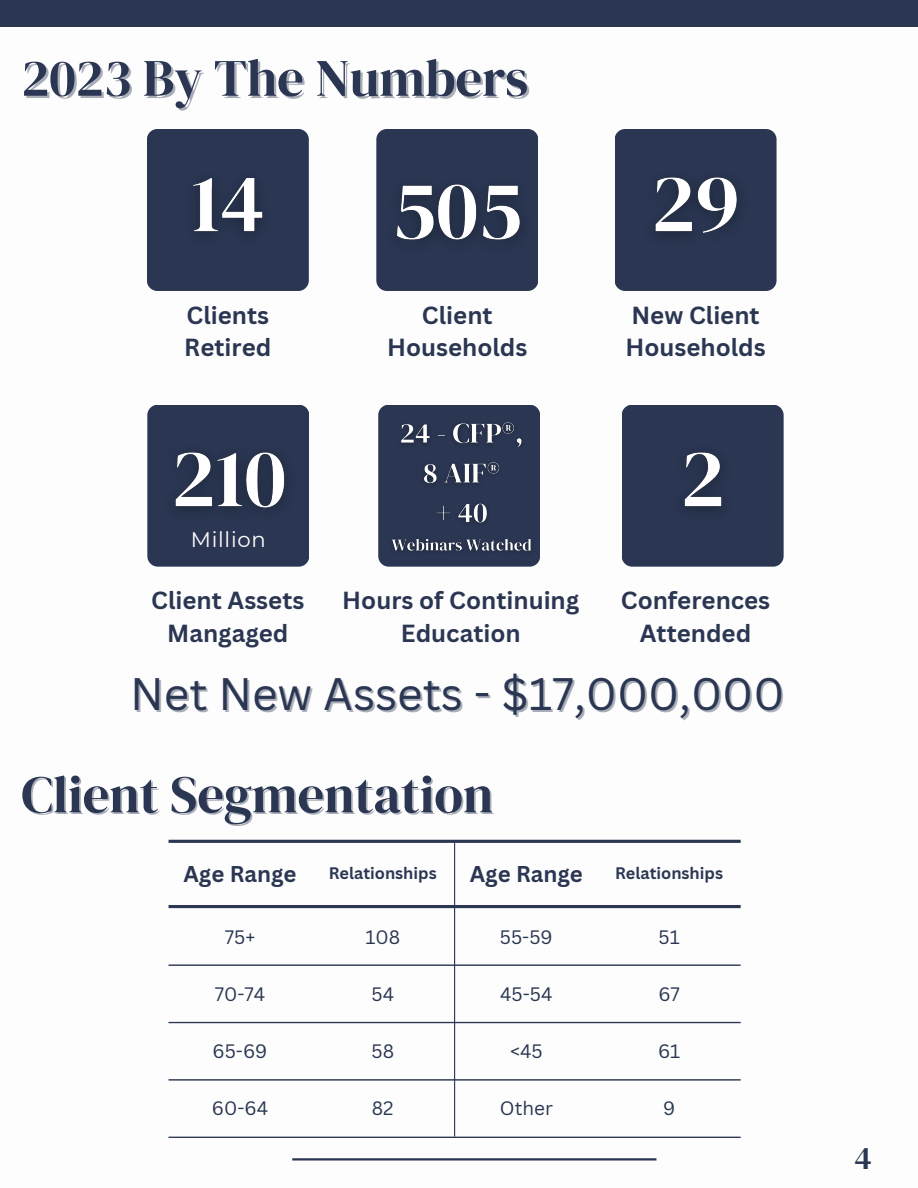
<style>
.page{position:relative;width:918px;height:1188px;background:#fff}
.page>*{position:absolute;margin:0;border:0;box-sizing:border-box;transform-origin:0 0}
.t1{font:52.5px "DM Serif Display";color:#2a3652}
.t2{font:44.4px "Canva Sans";color:#2a3652}
.t3{font:32.25px "DM Serif Display";color:#2a3652}
.t4{font:700 24.15px/32.7px "Canva Sans";color:#2a3652;text-align:center}
.t5{font:700 22.2px "Canva Sans";color:#2a3652}
.t6{font:21.15px "Montserrat";letter-spacing:.035em;color:#fff}
.t7{font:18.9px "Canva Sans";color:#2a3652}
.t8{font:700 16.2px "Canva Sans";color:#2a3652}
</style>
<div class="page">
<hr style="left:292px;top:1158px;width:364px;height:3px;background:#2a3652">
<div style="left:0;top:0;width:901px;height:27px;background:#2a3652"></div>
<div style="left:147px;top:129px;width:162px;height:162px;background:#2a3652;border-radius:11px"></div>
<img style="left:193px;top:178px;width:70px;height:56px">
<div style="left:376px;top:129px;width:162px;height:162px;background:#2a3652;border-radius:11px"></div>
<img style="left:397px;top:184px;width:123px;height:56px">
<div style="left:615px;top:129px;width:162px;height:162px;background:#2a3652;border-radius:11px"></div>
<img style="left:655px;top:177px;width:83px;height:59px">
<div style="left:147px;top:405px;width:162px;height:162px;background:#2a3652;border-radius:11px"></div>
<img style="left:175px;top:452px;width:110px;height:59px">
<div style="left:378px;top:405px;width:162px;height:162px;background:#2a3652;border-radius:11px"></div>
<img style="left:392px;top:422px;width:148px;height:138px">
<div style="left:622px;top:405px;width:162px;height:162px;background:#2a3652;border-radius:11px"></div>
<img style="left:684px;top:452px;width:38px;height:59px">
<hr style="left:454px;top:843px;width:1px;height:294px;background:#2a3652">
<hr style="left:169px;top:964px;width:572px;height:2px;background:#2a3652">
<hr style="left:169px;top:1022px;width:572px;height:1px;background:#2a3652">
<hr style="left:169px;top:1079px;width:572px;height:2px;background:#2a3652">
<hr style="left:169px;top:1137px;width:572px;height:1px;background:#2a3652">
<hr style="left:169px;top:840px;width:572px;height:3px;background:#2a3652">
<hr style="left:169px;top:905px;width:572px;height:3px;background:#2a3652">
<p class="t1" style="left:21px;top:41px;width:508px">2023 By The Numbers</p>
<p class="t4" style="left:187px;top:298px;width:84px">Clients</p>
<p class="t4" style="left:184px;top:331px;width:89px">Retired</p>
<p class="t6" style="left:191px;top:526px;width:76px">Million</p>
<p class="t4" style="left:422px;top:298px;width:72px">Client</p>
<p class="t4" style="left:387px;top:331px;width:142px">Households</p>
<p class="t4" style="left:625px;top:298px;width:142px;text-align:left">New Client<br>Households</p>
<p class="t4" style="left:151px;top:584px;width:155px">Client Assets<br>Mangaged</p>
<p class="t4" style="left:342px;top:584px;width:239px">Hours of Continuing<br>Education</p>
<p class="t4" style="left:621px;top:584px;width:151px">Conferences<br>Attended</p>
<p class="t2" style="left:130px;top:663px;width:656px">Net New Assets - $17,000,000</p>
<p class="t1" style="left:21px;top:758px;width:473px">Client Segmentation</p>
<p class="t5" style="left:184px;top:859px;width:115px">Age Range</p>
<p class="t8" style="left:329px;top:862px;width:109px">Relationships</p>
<p class="t5" style="left:470px;top:859px;width:115px">Age Range</p>
<p class="t8" style="left:615px;top:862px;width:109px">Relationships</p>
<p class="t7" style="left:225px;top:924px;width:32px">75+</p>
<p class="t7" style="left:365px;top:924px;width:36px">108</p>
<p class="t7" style="left:500px;top:924px;width:54px">55-59</p>
<p class="t7" style="left:659px;top:924px;width:23px">51</p>
<p class="t7" style="left:215px;top:981px;width:52px">70-74</p>
<p class="t7" style="left:372px;top:981px;width:24px">54</p>
<p class="t7" style="left:500px;top:981px;width:54px">45-54</p>
<p class="t7" style="left:658px;top:981px;width:23px">67</p>
<p class="t7" style="left:213px;top:1038px;width:56px">65-69</p>
<p class="t7" style="left:372px;top:1038px;width:24px">58</p>
<p class="t7" style="left:510px;top:1038px;width:34px">&lt;45</p>
<p class="t7" style="left:658px;top:1038px;width:24px">61</p>
<p class="t7" style="left:212px;top:1095px;width:58px">60-64</p>
<p class="t7" style="left:372px;top:1095px;width:23px">82</p>
<p class="t7" style="left:500px;top:1095px;width:55px">Other</p>
<p class="t7" style="left:663px;top:1095px;width:14px">9</p>
<p class="t3" style="left:854px;top:1136px;width:19px">4</p>
</div>
